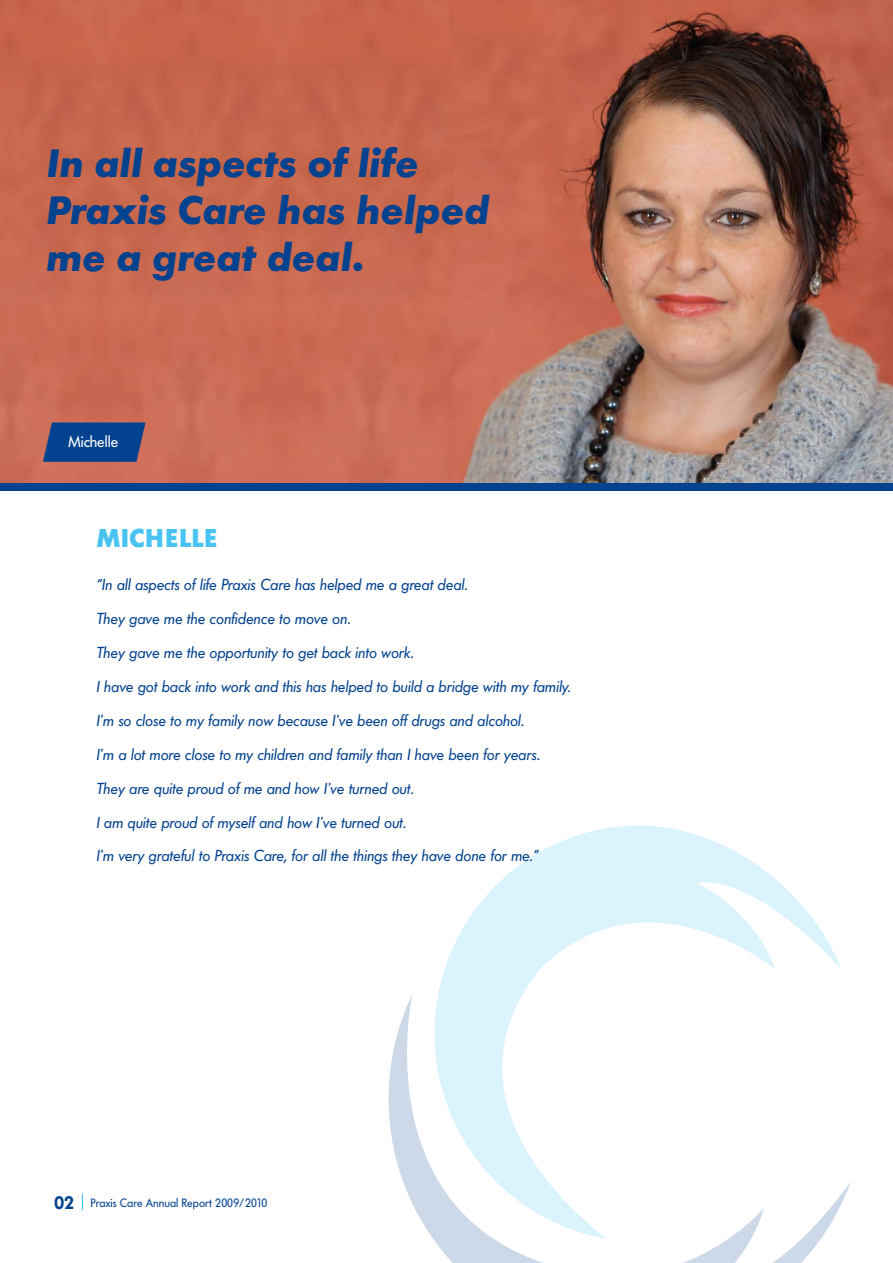
<style>
.page{position:relative;width:893px;height:1263px;background:#fff}
.page>*{position:absolute;margin:0;border:0;box-sizing:border-box;transform-origin:0 0}
.t1{font:italic 700 39px/46.8px "Futura BQ";color:#03428e}
.t2{font:700 25.5px "Futura BQ";letter-spacing:.02em;color:#49c3f1}
.t3{font:italic 15.75px/33.9px "Futura BQ";color:#03428e}
.t4{font:15.75px "Futura BQ";color:#fff}
.t5{font:12px "Futura BQ";color:#03428e}
.s1{font-weight:600;font-size:18px}
</style>
<div class="page">
<img style="left:0;top:0;width:893px;height:483px">
<svg style="left:82px;top:1194px;width:1px;height:16px"></svg>
<div style="left:0;top:483px;width:893px;height:7px;background:#03428e"></div>
<svg style="left:43px;top:422px;width:102px;height:40px;background:#174688"></svg>
<svg style="left:438px;top:825px;width:403px;height:169px"></svg>
<svg style="left:388px;top:994px;width:463px;height:269px"></svg>
<h1 class="t1" style="left:46px;top:141px;width:444px">In all aspects of life<br>Praxis Care has helped me a great deal.</h1>
<p class="t4" style="left:68px;top:432px;width:52px">Michelle</p>
<h2 class="t2" style="left:97px;top:522px;width:122px">MICHELLE</h2>
<p class="t3" style="left:96px;top:568px;width:476px">“In all aspects of life Praxis Care has helped me a great deal.<br>They gave me the confidence to move on.<br>They gave me the opportunity to get back into work.<br>I have got back into work and this has helped to build a bridge with my family.<br>I’m so close to my family now because I’ve been off drugs and alcohol.<br>I’m a lot more close to my children and family than I have been for years.<br>They are quite proud of me and how I’ve turned out.<br>I am quite proud of myself and how I’ve turned out.<br>I’m very grateful to Praxis Care, for all the things they have done for me.”</p>
<p class="t5" style="left:54px;top:1195px;width:215px"><span class="s1">02</span> Praxis Care Annual Report 2009/2010</p>
</div>
